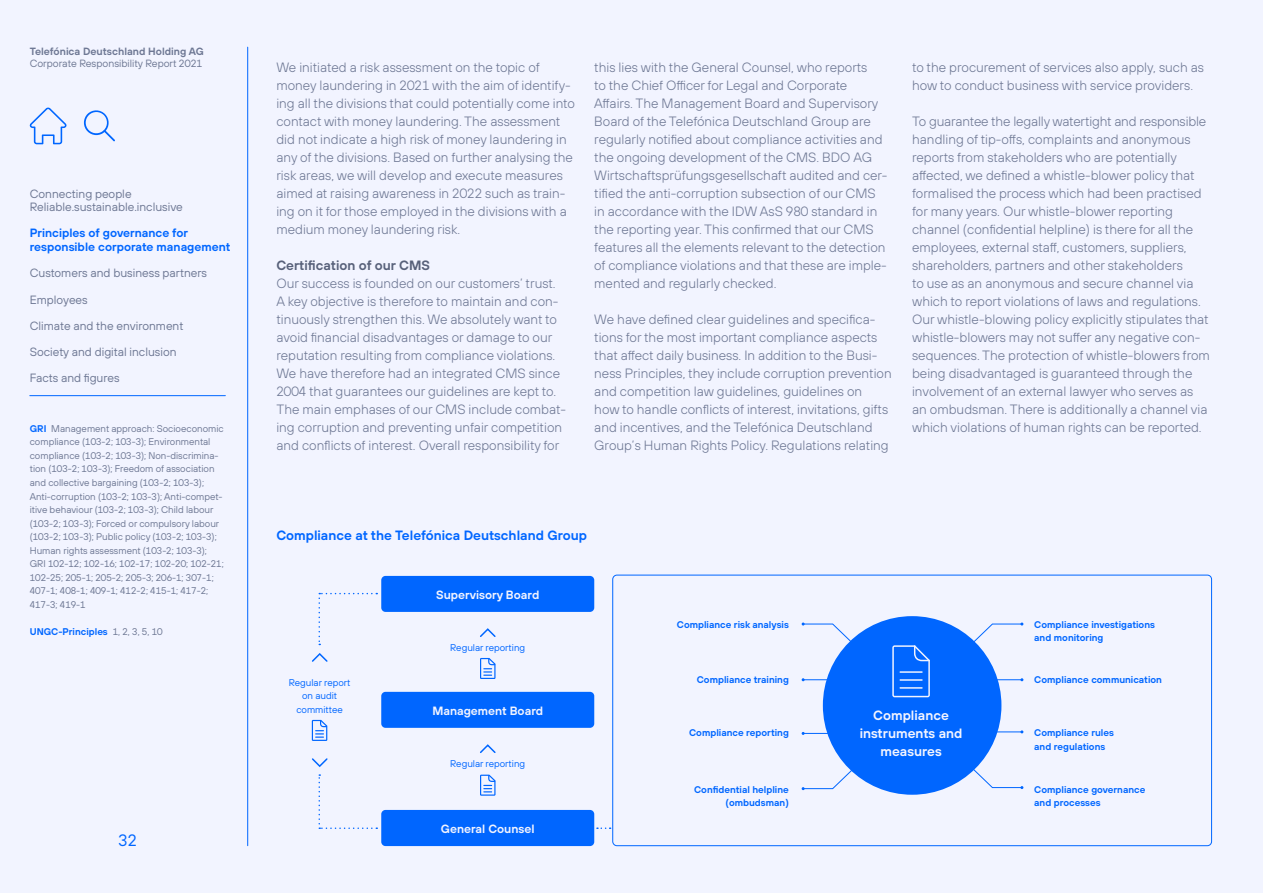
<style>
.page{position:relative;width:1263px;height:893px;background:#f2f4ff}
.page>*{position:absolute;margin:0;border:0;box-sizing:border-box;transform-origin:0 0}
.t1{font:16.5px "Tele Sans";color:#06f}
.t2{font:300 13.5px/18px "Tele Sans";color:#6e7894}
.t3{font:600 13.5px "Tele Sans";color:#06f}
.t4{font:600 13.5px/18px "Tele Sans";color:#f2f4ff;text-align:center}
.t5{font:600 13.5px "Tele Sans";color:#58617a}
.t6{font:12px/26.2px "Tele Sans";color:#6e7894}
.t7{font:600 12px/13.5px "Tele Sans";color:#06f}
.t8{font:600 12px "Tele Sans";color:#f2f4ff}
.t9{font:10.5px "Tele Sans";color:#6e7894}
.t10{font:600 10.5px "Tele Sans";color:#6e7894}
.t11{font:9.75px/13.5px "Tele Sans";color:#6e7894}
.t12{font:600 9.75px/13.5px "Tele Sans";color:#06f}
.t13{font:9.75px/13.5px "Tele Sans";color:#06f;text-align:center}
.s1{font-weight:600;color:#06f}
.s2{font-weight:400;color:#6e7894}
</style>
<div class="page">
<svg style="left:312px;top:653px;width:16px;height:9px"></svg>
<svg style="left:312px;top:758px;width:16px;height:10px"></svg>
<svg style="left:318px;top:593px;width:59px;height:52px"></svg>
<svg style="left:597px;top:827px;width:14px;height:2px"></svg>
<div style="left:612px;top:575px;width:600px;height:271px;border:1px solid #06f;border-radius:4px"></div>
<div style="left:381px;top:576px;width:213px;height:36px;background:#06f;border-radius:4px"></div>
<div style="left:381px;top:692px;width:213px;height:36px;background:#06f;border-radius:4px"></div>
<div style="left:381px;top:810px;width:213px;height:36px;background:#06f;border-radius:4px"></div>
<div style="left:823px;top:616px;width:178px;height:179px;background:#06f;border-radius:50%"></div>
<svg style="left:802px;top:622px;width:61px;height:32px"></svg>
<svg style="left:961px;top:622px;width:62px;height:32px"></svg>
<svg style="left:961px;top:758px;width:62px;height:31px"></svg>
<svg style="left:802px;top:759px;width:61px;height:31px"></svg>
<hr style="left:803px;top:679px;width:41px;height:1px;background:#06f">
<hr style="left:984px;top:679px;width:38px;height:1px;background:#06f">
<hr style="left:984px;top:731px;width:38px;height:1px;background:#06f">
<hr style="left:803px;top:733px;width:41px;height:1px;background:#06f">
<svg style="left:480px;top:744px;width:16px;height:9px"></svg>
<svg style="left:480px;top:628px;width:16px;height:9px"></svg>
<svg style="left:318px;top:774px;width:59px;height:55px"></svg>
<svg style="left:892px;top:645px;width:38px;height:52px"></svg>
<svg style="left:480px;top:658px;width:15px;height:21px"></svg>
<svg style="left:480px;top:775px;width:15px;height:21px"></svg>
<svg style="left:312px;top:720px;width:15px;height:21px"></svg>
<svg style="left:84px;top:110px;width:31px;height:31px"></svg>
<svg style="left:30px;top:108px;width:37px;height:36px"></svg>
<hr style="left:247px;top:47px;width:1px;height:799px;background:#06f">
<hr style="left:30px;top:395px;width:195px;height:1px;background:#06f">
<p class="t10" style="left:30px;top:45px;width:176px">Telefónica Deutschland Holding AG</p>
<p class="t9" style="left:30px;top:57px;width:174px">Corporate Responsibility Report 2021</p>
<p class="t6" style="left:30px;top:187px;width:155px;line-height:13.5px">Connecting people<br>Reliable.sustainable.inclusive</p>
<p class="t7" style="left:30px;top:226px;width:202px">Principles of governance for responsible corporate management</p>
<p class="t6" style="left:30px;top:260px;width:179px">Customers and business partners<br>Employees<br>Climate and the environment<br>Society and digital inclusion<br>Facts and figures</p>
<p class="t11" style="left:30px;top:422px;width:196px"><span class="s1">GRI</span> Management approach: Socioeconomic compliance (103-2; 103-3); Environmental compliance (103-2; 103-3); Non-discrimina&shy;tion (103-2; 103-3); Freedom of association and collective bargaining (103-2; 103-3); Anti-corruption (103-2; 103-3); Anti-compet&shy;itive behaviour (103-2; 103-3); Child labour (103-2; 103-3); Forced or compulsory labour (103-2; 103-3); Public policy (103-2; 103-3); Human rights assessment (103-2; 103-3); GRI 102-12; 102-16; 102-17; 102-20; 102-21; 102-25; 205-1; 205-2; 205-3; 206-1; 307-1; 407-1; 408-1; 409-1; 412-2; 415-1; 417-2; 417-3; 419-1</p>
<p class="t12" style="left:30px;top:624px;width:132px">UNGC-Principles <span class="s2">1, 2, 3, 5, 10</span></p>
<p class="t1" style="left:119px;top:830px;width:20px">32</p>
<p class="t2" style="left:276px;top:58px;width:300px">We initiated a risk assessment on the topic of money laundering in 2021 with the aim of identify&shy;ing all the divisions that could potentially come into contact with money laundering. The assessment did not indicate a high risk of money laundering in any of the divisions. Based on further analysing the risk areas, we will develop and execute measures aimed at raising awareness in 2022 such as train&shy;ing on it for those employed in the divisions with a medium money laundering risk.</p>
<p class="t5" style="left:276px;top:256px;width:155px">Certification of our CMS</p>
<p class="t2" style="left:276px;top:274px;width:291px">Our success is founded on our customers’ trust.<br>A key objective is therefore to maintain and con&shy;tinuously strengthen this. We absolutely want to avoid financial disadvantages or damage to our reputation resulting from compliance violations.<br>We have therefore had an integrated CMS since 2004 that guarantees our guidelines are kept to.<br>The main emphases of our CMS include combat&shy;ing corruption and preventing unfair competition and conflicts of interest. Overall responsibility for</p>
<p class="t2" style="left:594px;top:58px;width:295px">this lies with the General Counsel, who reports<br>to the Chief Officer for Legal and Corporate Affairs. The Management Board and Supervisory Board of the Telefónica Deutschland Group are regularly notified about compliance activities and the ongoing development of the CMS. BDO AG Wirtschaftsprüfungsgesellschaft audited and cer&shy;tified the anti-corruption subsection of our CMS in accordance with the IDW AsS 980 standard in the reporting year. This confirmed that our CMS features all the elements relevant to the detection of compliance violations and that these are imple&shy;mented and regularly checked.</p>
<p class="t2" style="left:594px;top:310px;width:299px">We have defined clear guidelines and specifica&shy;tions for the most important compliance aspects that affect daily business. In addition to the Busi&shy;ness Principles, they include corruption prevention and competition law guidelines, guidelines on<br>how to handle conflicts of interest, invitations, gifts and incentives, and the Telefónica Deutschland Group’s Human Rights Policy. Regulations relating</p>
<p class="t2" style="left:912px;top:58px;width:293px">to the procurement of services also apply, such as how to conduct business with service providers.</p>
<p class="t2" style="left:912px;top:112px;width:299px">To guarantee the legally watertight and responsible handling of tip-offs, complaints and anonymous reports from stakeholders who are potentially affected, we defined a whistle-blower policy that formalised the process which had been practised for many years. Our whistle-blower reporting channel (confidential helpline) is there for all the employees, external staff, customers, suppliers, shareholders, partners and other stakeholders<br>to use as an anonymous and secure channel via which to report violations of laws and regulations.<br>Our whistle-blowing policy explicitly stipulates that whistle-blowers may not suffer any negative con&shy;sequences. The protection of whistle-blowers from being disadvantaged is guaranteed through the involvement of an external lawyer who serves as an ombudsman. There is additionally a channel via which violations of human rights can be reported.</p>
<p class="t3" style="left:276px;top:526px;width:312px">Compliance at the Telefónica Deutschland Group</p>
<p class="t8" style="left:436px;top:587px;width:105px">Supervisory Board</p>
<p class="t13" style="left:450px;top:641px;width:76px">Regular reporting</p>
<p class="t12" style="left:677px;top:617px;width:113px">Compliance risk analysis</p>
<p class="t12" style="left:1034px;top:617px;width:122px">Compliance investigations and monitoring</p>
<p class="t13" style="left:289px;top:675px;width:63px">Regular report on audit committee</p>
<p class="t8" style="left:432px;top:703px;width:112px">Management Board</p>
<p class="t13" style="left:450px;top:757px;width:76px">Regular reporting</p>
<p class="t8" style="left:441px;top:821px;width:95px">General Counsel</p>
<p class="t12" style="left:697px;top:672px;width:94px">Compliance training</p>
<p class="t12" style="left:689px;top:726px;width:101px">Compliance reporting</p>
<p class="t12" style="left:694px;top:782px;width:96px;text-align:right">Confidential helpline (ombudsman)</p>
<p class="t4" style="left:860px;top:706px;width:104px">Compliance instruments and measures</p>
<p class="t12" style="left:1034px;top:673px;width:129px">Compliance communication</p>
<p class="t12" style="left:1034px;top:726px;width:81px">Compliance rules and regulations</p>
<p class="t12" style="left:1034px;top:782px;width:113px">Compliance governance and processes</p>
</div>
